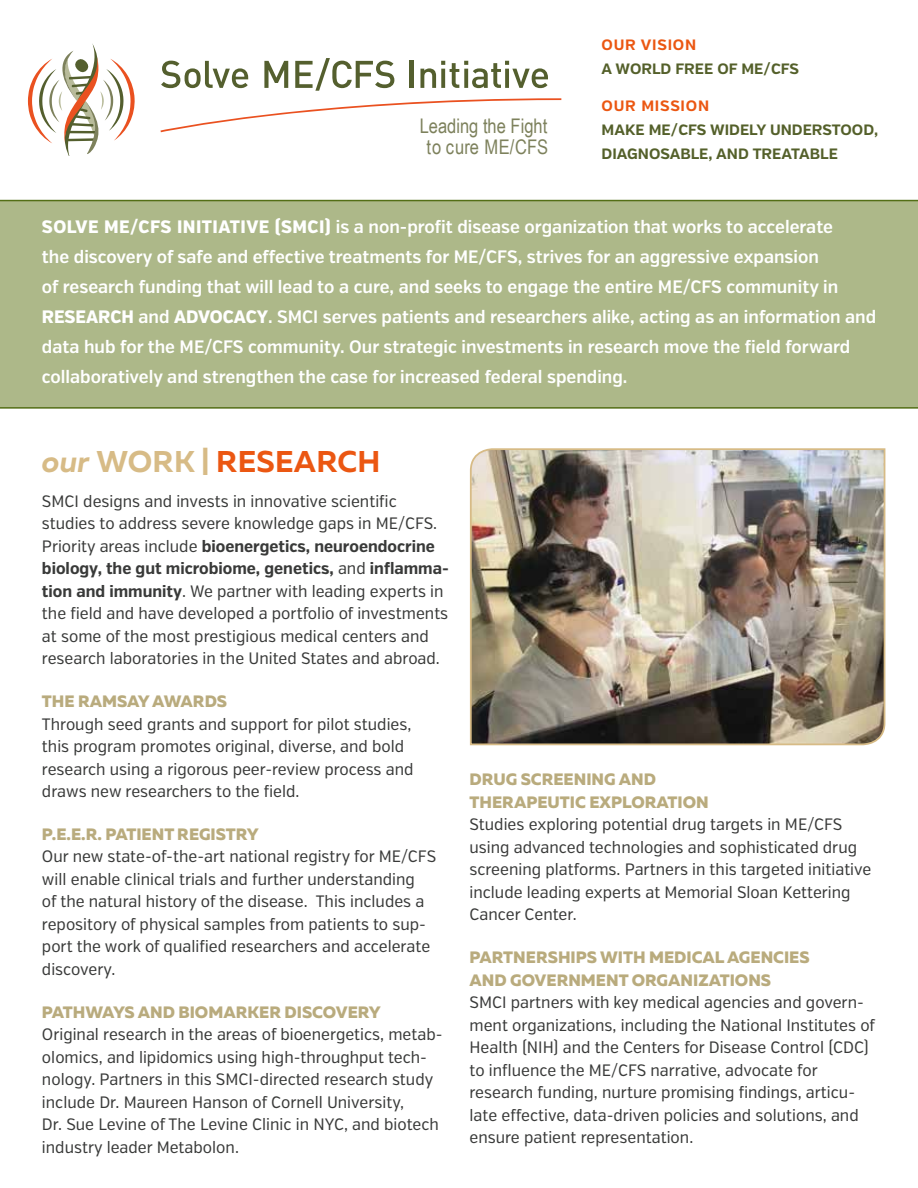
<style>
.page{position:relative;width:918px;height:1188px;background:#fff}
.page>*{position:absolute;margin:0;border:0;box-sizing:border-box;transform-origin:0 0}
.t1{font:700 30px "Muller";letter-spacing:.01em;color:#eb5712}
.t2{font:20.1px/21px "Arial Narrow";color:#7d815c;text-align:center}
.t3{font:600 18px/30px "Verb Cond";color:#fff}
.t4{font:16.5px/22.5px "Verb Cond";color:#393a39}
.t5{font:800 16.5px/22.5px "Muller";color:#b9ab7d}
.t6{font:700 15px/24px "Verb";color:#54602a}
.t7{font:700 15px "Verb";letter-spacing:.05em;color:#eb5712}
.s1{font-weight:800}
.s2{font-style:italic;color:#d7bb86}
.s3{color:#d7bb86}
.s4{font-weight:700}
</style>
<div class="page">
<svg style="left:28px;top:43px;width:107px;height:113px"></svg>
<svg style="left:161px;top:61px;width:87px;height:27px"></svg>
<svg style="left:264px;top:61px;width:24px;height:27px"></svg>
<svg style="left:295px;top:58px;width:99px;height:33px"></svg>
<hr style="left:410px;top:61px;width:4px;height:27px;background:#545f2e">
<svg style="left:420px;top:61px;width:128px;height:27px"></svg>
<svg style="left:161px;top:98px;width:400px;height:34px"></svg>
<div style="left:0;top:200px;width:918px;height:209px;background:#adb889"></div>
<img style="left:469px;top:448px;width:417px;height:298px">
<p class="t2" style="left:420px;top:115px;width:130px">Leading the Fight to cure ME/CFS</p>
<p class="t7" style="left:602px;top:35px;width:96px">OUR VISION</p>
<p class="t6" style="left:602px;top:57px;width:199px">A WORLD FREE OF ME/CFS</p>
<p class="t7" style="left:602px;top:97px;width:109px">OUR MISSION</p>
<p class="t6" style="left:602px;top:118px;width:278px">MAKE ME/CFS WIDELY UNDERSTOOD,<br>DIAGNOSABLE, AND TREATABLE</p>
<p class="t3" style="left:42px;top:213px;width:836px"><span class="s1">SOLVE ME/CFS INITIATIVE (SMCI)</span> is a non-profit disease organization that works to accelerate<br>the discovery of safe and effective treatments for ME/CFS, strives for an aggressive expansion<br>of research funding that will lead to a cure, and seeks to engage the entire ME/CFS community in <span class="s1">RESEARCH</span> and <span class="s1">ADVOCACY</span>. SMCI serves patients and researchers alike, acting as an information and data hub for the ME/CFS community. Our strategic investments in research move the field forward collaboratively and strengthen the case for increased federal spending.</p>
<h1 class="t1" style="left:42px;top:442px;width:340px"><span class="s2">our</span> <span class="s3">WORK |</span> RESEARCH</h1>
<p class="t4" style="left:42px;top:490px;width:408px">SMCI designs and invests in innovative scientific studies to address severe knowledge gaps in ME/CFS.<br>Priority areas include <span class="s4">bioenergetics, neuroendocrine biology, the gut microbiome, genetics,</span> and <span class="s4">inflamma&shy;tion and immunity</span>. We partner with leading experts in the field and have developed a portfolio of investments at some of the most prestigious medical centers and research laboratories in the United States and abroad.</p>
<p class="t5" style="left:42px;top:690px;width:187px">THE RAMSAY AWARDS</p>
<p class="t4" style="left:42px;top:713px;width:373px">Through seed grants and support for pilot studies, this program promotes original, diverse, and bold research using a rigorous peer-review process and draws new researchers to the field.</p>
<p class="t5" style="left:42px;top:823px;width:218px">P.E.E.R. PATIENT REGISTRY</p>
<p class="t4" style="left:42px;top:846px;width:396px">Our new state-of-the-art national registry for ME/CFS will enable clinical trials and further understanding<br>of the natural history of the disease. This includes a repository of physical samples from patients to sup&shy;port the work of qualified researchers and accelerate discovery.</p>
<p class="t5" style="left:42px;top:1001px;width:340px">PATHWAYS AND BIOMARKER DISCOVERY</p>
<p class="t4" style="left:42px;top:1023px;width:402px">Original research in the areas of bioenergetics, metab&shy;olomics, and lipidomics using high-throughput tech&shy;nology. Partners in this SMCI-directed research study include Dr. Maureen Hanson of Cornell University,<br>Dr. Sue Levine of The Levine Clinic in NYC, and biotech industry leader Metabolon.</p>
<p class="t5" style="left:470px;top:768px;width:241px">DRUG SCREENING AND<br>THERAPEUTIC EXPLORATION</p>
<p class="t4" style="left:470px;top:814px;width:403px">Studies exploring potential drug targets in ME/CFS using advanced technologies and sophisticated drug screening platforms. Partners in this targeted initiative include leading experts at Memorial Sloan Kettering Cancer Center.</p>
<p class="t5" style="left:470px;top:946px;width:342px">PARTNERSHIPS WITH MEDICAL AGENCIES<br>AND GOVERNMENT ORGANIZATIONS</p>
<p class="t4" style="left:470px;top:991px;width:407px">SMCI partners with key medical agencies and govern&shy;ment organizations, including the National Institutes of Health (NIH) and the Centers for Disease Control (CDC) to influence the ME/CFS narrative, advocate for research funding, nurture promising findings, articu&shy;late effective, data-driven policies and solutions, and ensure patient representation.</p>
</div>
